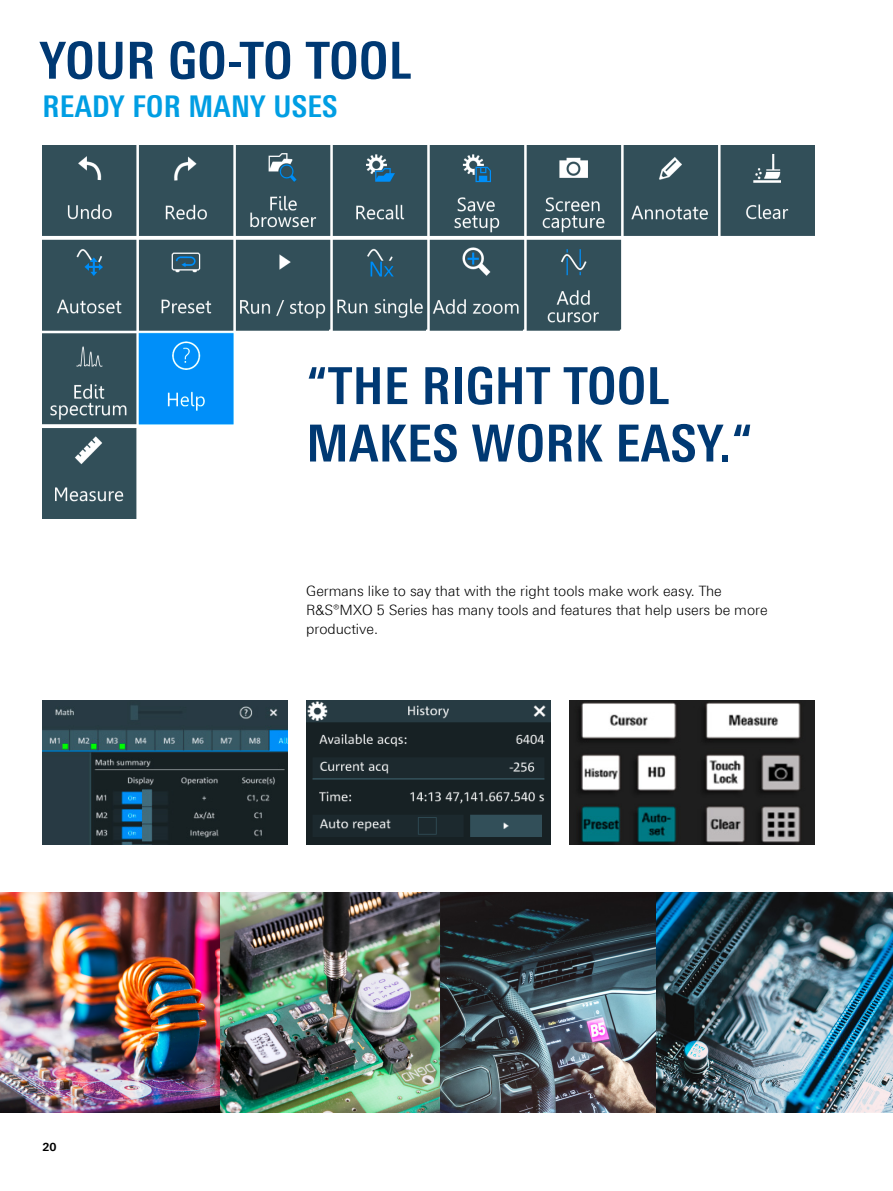
<style>
.page{position:relative;width:893px;height:1191px;background:#fff}
.page>*{position:absolute;margin:0;border:0;box-sizing:border-box;transform-origin:0 0}
.Seiten_Headline_34Pt_blau{font:700 51px/57.4px "Linotype Univers 620 Cn";letter-spacing:.01em;color:#003973}
.Seiten_Headline_34Pt_blau_IVZ{font:700 51px "Linotype Univers 620 Cn";letter-spacing:.01em;color:#003973}
.Seiten_Headline_20Pt_cyan{font:700 30px "Linotype Univers 620 Cn";letter-spacing:.01em;color:#009ee3}
.Haupttext_ohne_Abstand{font:300 14.25px/19.2px "Linotype Univers 330";color:#000}
.t1{font:700 11.25px "Linotype Univers 630";color:#000}
</style>
<div class="page">
<hr style="left:892px;top:0;width:1px;height:1191px;background:#eaedee">
<img style="left:0;top:892px;width:657px;height:220px">
<img style="left:657px;top:892px;width:236px;height:220px">
<img style="left:306px;top:701px;width:245px;height:143px">
<img style="left:570px;top:701px;width:244px;height:143px">
<img style="left:43px;top:701px;width:244px;height:143px">
<img style="left:43px;top:146px;width:771px;height:373px">
<p class="Seiten_Headline_34Pt_blau_IVZ" style="left:40px;top:30px;width:373px">YOUR GO-TO TOOL</p>
<p class="Seiten_Headline_20Pt_cyan" style="left:43px;top:88px;width:297px">READY FOR MANY USES</p>
<p class="Seiten_Headline_34Pt_blau" style="left:306px;top:357px;width:448px">“THE RIGHT TOOL<br>MAKES WORK EASY.“</p>
<p class="t1" style="left:43px;top:1139px;width:16px">20</p>
<p class="Haupttext_ohne_Abstand" style="left:306px;top:580px;width:463px">Germans like to say that with the right tools make work easy. The<br>R&amp;S®MXO 5 Series has many tools and features that help users be more productive.</p>
</div>
